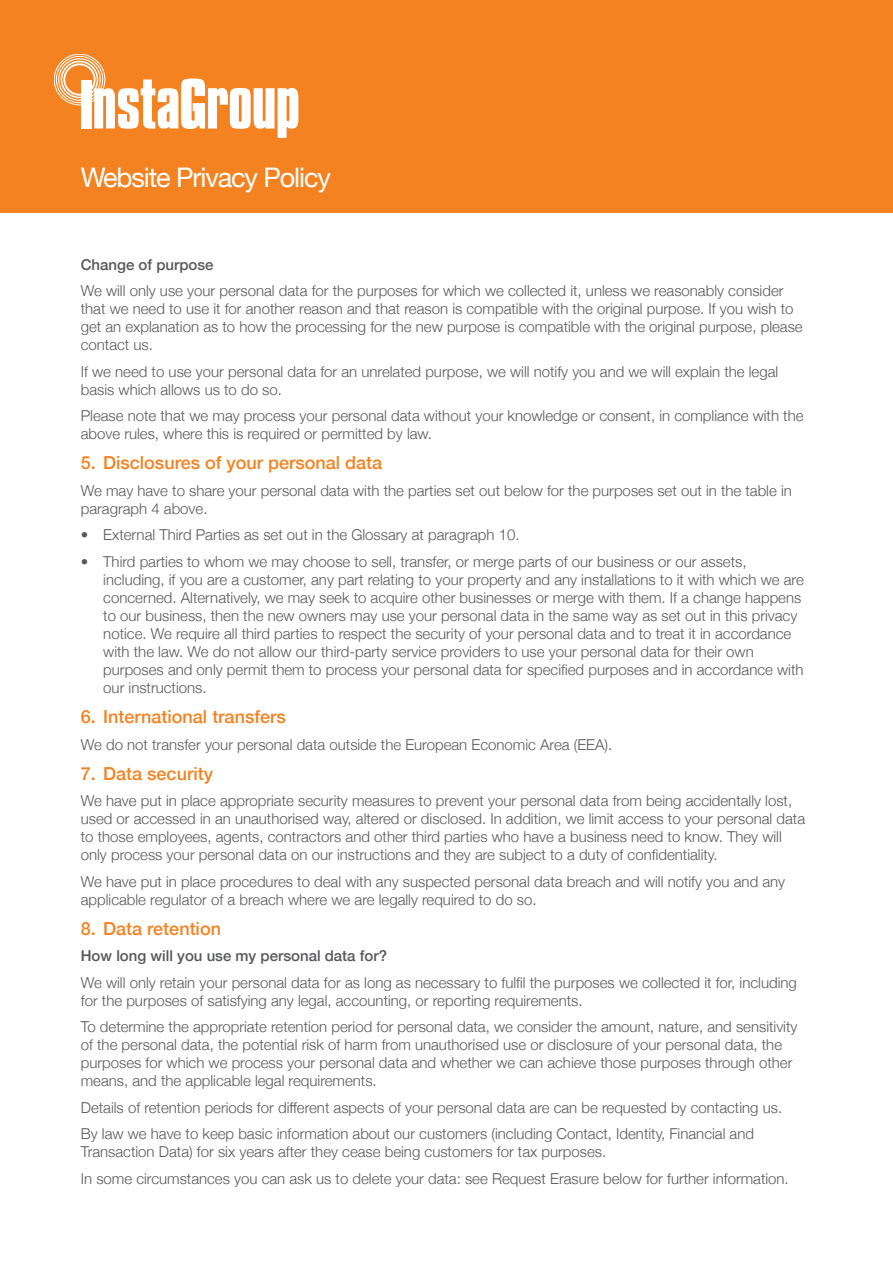
<style>
.page{position:relative;width:893px;height:1263px;background:#fff}
.page>*{position:absolute;margin:0;border:0;box-sizing:border-box;transform-origin:0 0}
.t1{font:27px "Helvetica Neue";letter-spacing:-.04em;color:#fff}
.t2{font:500 18px "Helvetica Neue";color:#f58220}
.t3{font:300 15px/18px "Helvetica Neue";color:#57585a}
.t4{font:500 15px "Helvetica Neue";color:#57585a}
</style>
<div class="page">
<div style="left:0;top:0;width:893px;height:213px;background:#f58220"></div>
<div style="left:63px;top:63px;width:33px;height:33px;border:2px solid #fff;border-radius:50%"></div>
<div style="left:54px;top:54px;width:51px;height:51px;border:1px solid #fff;border-radius:50%"></div>
<div style="left:56px;top:56px;width:47px;height:47px;border:1px solid #fff;border-radius:50%"></div>
<div style="left:58px;top:58px;width:43px;height:43px;border:1px solid #fff;border-radius:50%"></div>
<div style="left:61px;top:61px;width:37px;height:37px;border:2px solid #fff;border-radius:50%"></div>
<div style="left:81px;top:80px;width:10px;height:48px;background:#fff"></div>
<svg style="left:94px;top:79px;width:204px;height:59px"></svg>
<p class="t1" style="left:81px;top:158px;width:252px">Website Privacy Policy</p>
<p class="t4" style="left:81px;top:252px;width:134px">Change of purpose</p>
<p class="t3" style="left:81px;top:281px;width:723px">We will only use your personal data for the purposes for which we collected it, unless we reasonably consider that we need to use it for another reason and that reason is compatible with the original purpose. If you wish to get an explanation as to how the processing for the new purpose is compatible with the original purpose, please contact us.</p>
<p class="t3" style="left:81px;top:361px;width:699px">If we need to use your personal data for an unrelated purpose, we will notify you and we will explain the legal basis which allows us to do so.</p>
<p class="t3" style="left:81px;top:406px;width:724px">Please note that we may process your personal data without your knowledge or consent, in compliance with the above rules, where this is required or permitted by law.</p>
<p class="t2" style="left:81px;top:448px;width:303px">5. Disclosures of your personal data</p>
<p class="t3" style="left:81px;top:480px;width:712px">We may have to share your personal data with the parties set out below for the purposes set out in the table in paragraph 4 above.</p>
<p class="t3" style="left:81px;top:525px;width:440px">• External Third Parties as set out in the Glossary at paragraph 10.</p>
<p class="t3" style="left:103px;top:551px;width:702px;text-indent:-22px">• Third parties to whom we may choose to sell, transfer, or merge parts of our business or our assets, including, if you are a customer, any part relating to your property and any installations to it with which we are concerned. Alternatively, we may seek to acquire other businesses or merge with them. If a change happens to our business, then the new owners may use your personal data in the same way as set out in this privacy notice. We require all third parties to respect the security of your personal data and to treat it in accordance with the law. We do not allow our third-party service providers to use your personal data for their own purposes and only permit them to process your personal data for specified purposes and in accordance with our instructions.</p>
<p class="t2" style="left:81px;top:702px;width:206px">6. International transfers</p>
<p class="t3" style="left:81px;top:734px;width:533px">We do not transfer your personal data outside the European Economic Area (EEA).</p>
<p class="t2" style="left:81px;top:759px;width:134px">7. Data security</p>
<p class="t3" style="left:81px;top:791px;width:726px">We have put in place appropriate security measures to prevent your personal data from being accidentally lost, used or accessed in an unauthorised way, altered or disclosed. In addition, we limit access to your personal data to those employees, agents, contractors and other third parties who have a business need to know. They will only process your personal data on our instructions and they are subject to a duty of confidentiality.</p>
<p class="t3" style="left:81px;top:871px;width:706px">We have put in place procedures to deal with any suspected personal data breach and will notify you and any applicable regulator of a breach where we are legally required to do so.</p>
<p class="t2" style="left:81px;top:914px;width:142px">8. Data retention</p>
<p class="t4" style="left:81px;top:944px;width:308px">How long will you use my personal data for?</p>
<p class="t3" style="left:81px;top:972px;width:718px">We will only retain your personal data for as long as necessary to fulfil the purposes we collected it for, including for the purposes of satisfying any legal, accounting, or reporting requirements.</p>
<p class="t3" style="left:81px;top:1017px;width:718px">To determine the appropriate retention period for personal data, we consider the amount, nature, and sensitivity of the personal data, the potential risk of harm from unauthorised use or disclosure of your personal data, the purposes for which we process your personal data and whether we can achieve those purposes through other means, and the applicable legal requirements.</p>
<p class="t3" style="left:81px;top:1097px;width:703px">Details of retention periods for different aspects of your personal data are can be requested by contacting us.</p>
<p class="t3" style="left:81px;top:1124px;width:675px">By law we have to keep basic information about our customers (including Contact, Identity, Financial and<br>Transaction Data) for six years after they cease being customers for tax purposes.</p>
<p class="t3" style="left:81px;top:1168px;width:709px">In some circumstances you can ask us to delete your data: see Request Erasure below for further information.</p>
</div>
